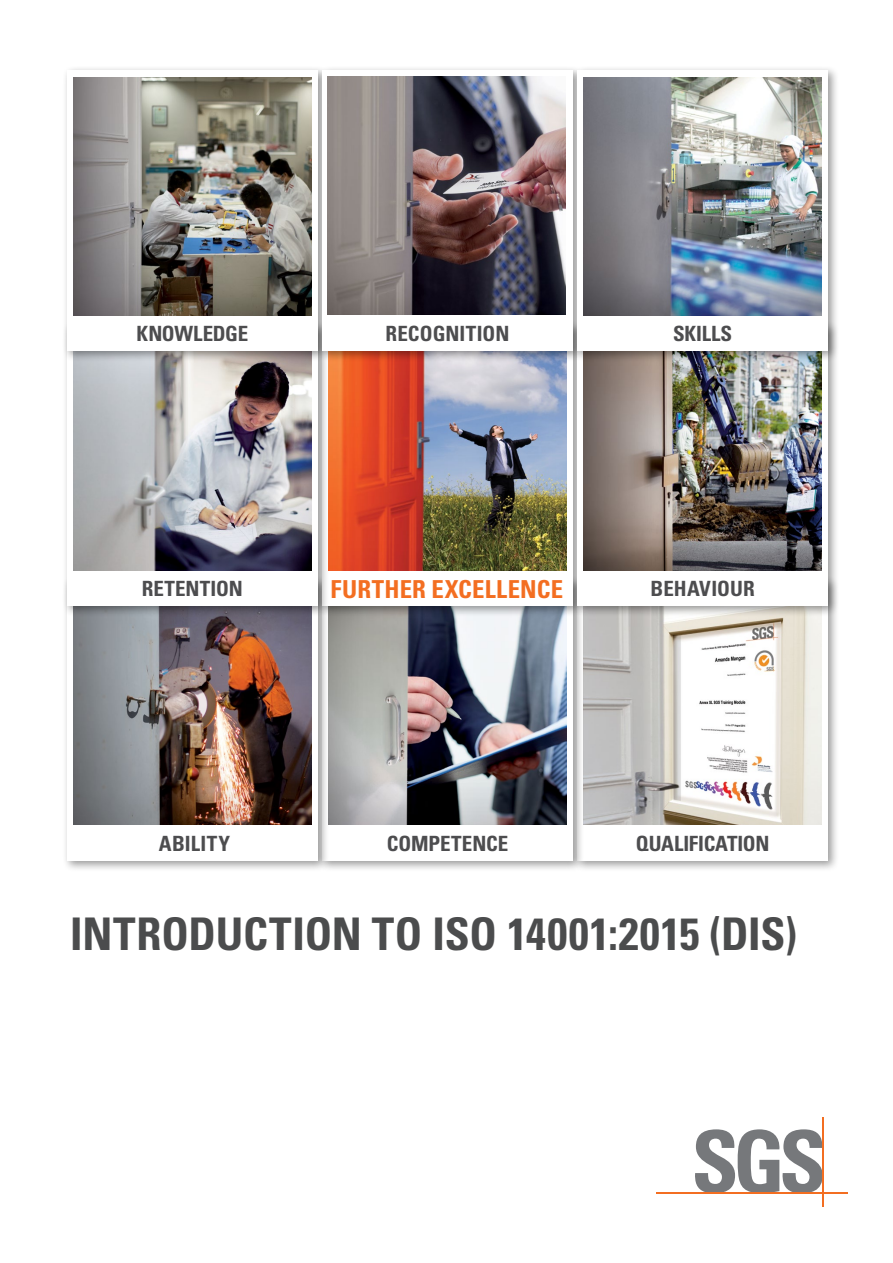
<style>
.page{position:relative;width:893px;height:1263px;background:#fff}
.page>*{position:absolute;margin:0;border:0;box-sizing:border-box;transform-origin:0 0}
.Headline{font:700 condensed 45px "Univers LT";letter-spacing:-.005em;color:#4b4c4d}
.t1{font:700 condensed 45px "Univers";color:#4d4d4f}
.Headline-2{font:700 condensed 24.75px "Univers LT";letter-spacing:.005em;color:#f36e21}
.t2{font:700 condensed 21px "Univers";color:#4d4d4f}
.t3{font:700 condensed 21px "Univers";letter-spacing:.02em;color:#4d4d4f}
.s1{color:#f78f1e}
</style>
<div class="page">
<div style="left:572px;top:575px;width:267px;height:297px;background:#000;opacity:.4"></div>
<div style="left:577px;top:580px;width:251px;height:281px;background:#fff"></div>
<img style="left:584px;top:617px;width:238px;height:208px">
<div style="left:317px;top:575px;width:267px;height:297px;background:#000;opacity:.4"></div>
<div style="left:322px;top:580px;width:251px;height:281px;background:#fff"></div>
<img style="left:329px;top:617px;width:238px;height:208px">
<div style="left:62px;top:575px;width:267px;height:297px;background:#000;opacity:.4"></div>
<div style="left:67px;top:580px;width:251px;height:281px;background:#fff"></div>
<img style="left:73px;top:617px;width:238px;height:208px">
<div style="left:317px;top:320px;width:267px;height:297px;background:#000;opacity:.4"></div>
<div style="left:322px;top:326px;width:251px;height:280px;background:#fff"></div>
<div style="left:572px;top:320px;width:267px;height:297px;background:#000;opacity:.4"></div>
<div style="left:577px;top:325px;width:251px;height:281px;background:#fff"></div>
<div style="left:62px;top:320px;width:267px;height:297px;background:#000;opacity:.4"></div>
<div style="left:67px;top:325px;width:251px;height:281px;background:#fff"></div>
<img style="left:584px;top:362px;width:238px;height:208px">
<img style="left:73px;top:362px;width:238px;height:208px">
<div style="left:62px;top:65px;width:267px;height:297px;background:#000;opacity:.4"></div>
<div style="left:67px;top:70px;width:251px;height:281px;background:#fff"></div>
<img style="left:73px;top:77px;width:238px;height:238px">
<img style="left:328px;top:362px;width:239px;height:208px">
<div style="left:317px;top:65px;width:267px;height:297px;background:#000;opacity:.4"></div>
<div style="left:322px;top:70px;width:251px;height:281px;background:#fff"></div>
<div style="left:572px;top:65px;width:267px;height:297px;background:#000;opacity:.4"></div>
<div style="left:577px;top:70px;width:251px;height:281px;background:#fff"></div>
<img style="left:584px;top:77px;width:238px;height:238px">
<img style="left:327px;top:77px;width:239px;height:238px">
<svg style="left:695px;top:1129px;width:127px;height:63px"></svg>
<hr style="left:656px;top:1192px;width:192px;height:1px;background:#f36e21">
<hr style="left:822px;top:1117px;width:2px;height:89px;background:#f36e21">
<p class="t2" style="left:137px;top:320px;width:113px">KNOWLEDGE</p>
<p class="t2" style="left:386px;top:320px;width:125px">RECOGNITION</p>
<p class="t2" style="left:673px;top:320px;width:61px">SKILLS</p>
<p class="Headline-2" style="left:331px;top:574px;width:234px">FURTHER EXCELLENCE</p>
<p class="t2" style="left:142px;top:576px;width:103px">RETENTION</p>
<p class="t2" style="left:651px;top:576px;width:106px">BEHAVIOUR</p>
<p class="t3" style="left:159px;top:831px;width:73px">ABILITY</p>
<p class="t2" style="left:387px;top:831px;width:123px">COMPETENCE</p>
<p class="t2" style="left:636px;top:831px;width:135px">QUALIFICATION</p>
<p class="t1" style="left:68px;top:899px;width:749px">DEMONSTRATE <span class="s1">COMPETENCE</span> AGAINST</p>
<p class="Headline" style="left:70px;top:906px;width:728px">INTRODUCTION TO ISO 14001:2015 (DIS)</p>
</div>
